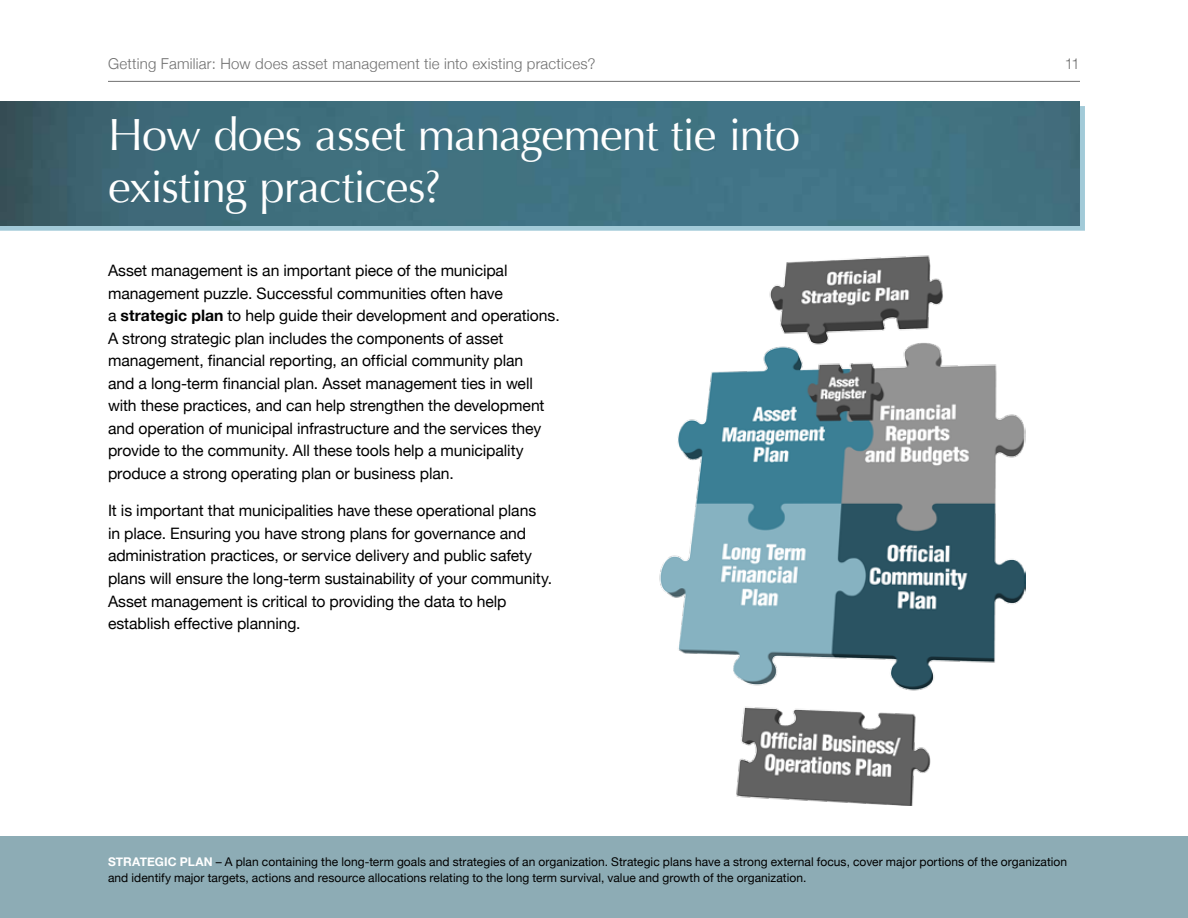
<style>
.page{position:relative;width:1188px;height:918px;background:#fff}
.page>*{position:absolute;margin:0;border:0;box-sizing:border-box;transform-origin:0 0}
.t1{font:45px/51.8px "Optima";letter-spacing:-.02em;color:#fff}
.t2{font:15.75px/22.5px "Helvetica Neue";letter-spacing:-.005em;color:#000}
.t3{font:300 15px "Helvetica Neue";letter-spacing:.015em;color:#707070}
.t4{font:12px/16.5px "Helvetica Neue";letter-spacing:.005em;color:#000}
.t5{font:700 12px "Helvetica Neue";letter-spacing:.005em;color:#fff}
.s1{font-weight:700}
</style>
<div class="page">
<hr style="left:108px;top:81px;width:972px;height:1px;background:#707070">
<div style="left:0;top:837px;width:1188px;height:81px;background:#8dacb5"></div>
<div style="left:0;top:106px;width:1085px;height:125px;background:#a2cad8"></div>
<img style="left:0;top:101px;width:1080px;height:125px">
<img style="left:659px;top:255px;width:366px;height:551px">
<p class="t3" style="left:108px;top:54px;width:489px">Getting Familiar: How does asset management tie into existing practices?</p>
<p class="t3" style="left:1065px;top:54px;width:17px">11</p>
<h1 class="t1" style="left:108px;top:110px;width:694px">How does asset management tie into existing practices?</h1>
<p class="t2" style="left:108px;top:259px;width:453px">Asset management is an important piece of the municipal management puzzle. Successful communities often have<br>a <span class="s1">strategic plan</span> to help guide their development and operations.<br>A strong strategic plan includes the components of asset management, financial reporting, an official community plan<br>and a long-term financial plan. Asset management ties in well with these practices, and can help strengthen the development and operation of municipal infrastructure and the services they provide to the community. All these tools help a municipality produce a strong operating plan or business plan.</p>
<p class="t2" style="left:108px;top:499px;width:446px">It is important that municipalities have these operational plans in place. Ensuring you have strong plans for governance and administration practices, or service delivery and public safety plans will ensure the long-term sustainability of your community.<br>Asset management is critical to providing the data to help establish effective planning.</p>
<p class="t5" style="left:108px;top:854px;width:48px">Strategic</p>
<p class="t5" style="left:180px;top:854px;width:17px">Plan</p>
<p class="t4" style="left:108px;top:853px;width:961px;text-indent:108px">– A plan containing the long-term goals and strategies of an organization. Strategic plans have a strong external focus, cover major portions of the organization and identify major targets, actions and resource allocations relating to the long term survival, value and growth of the organization.</p>
</div>
